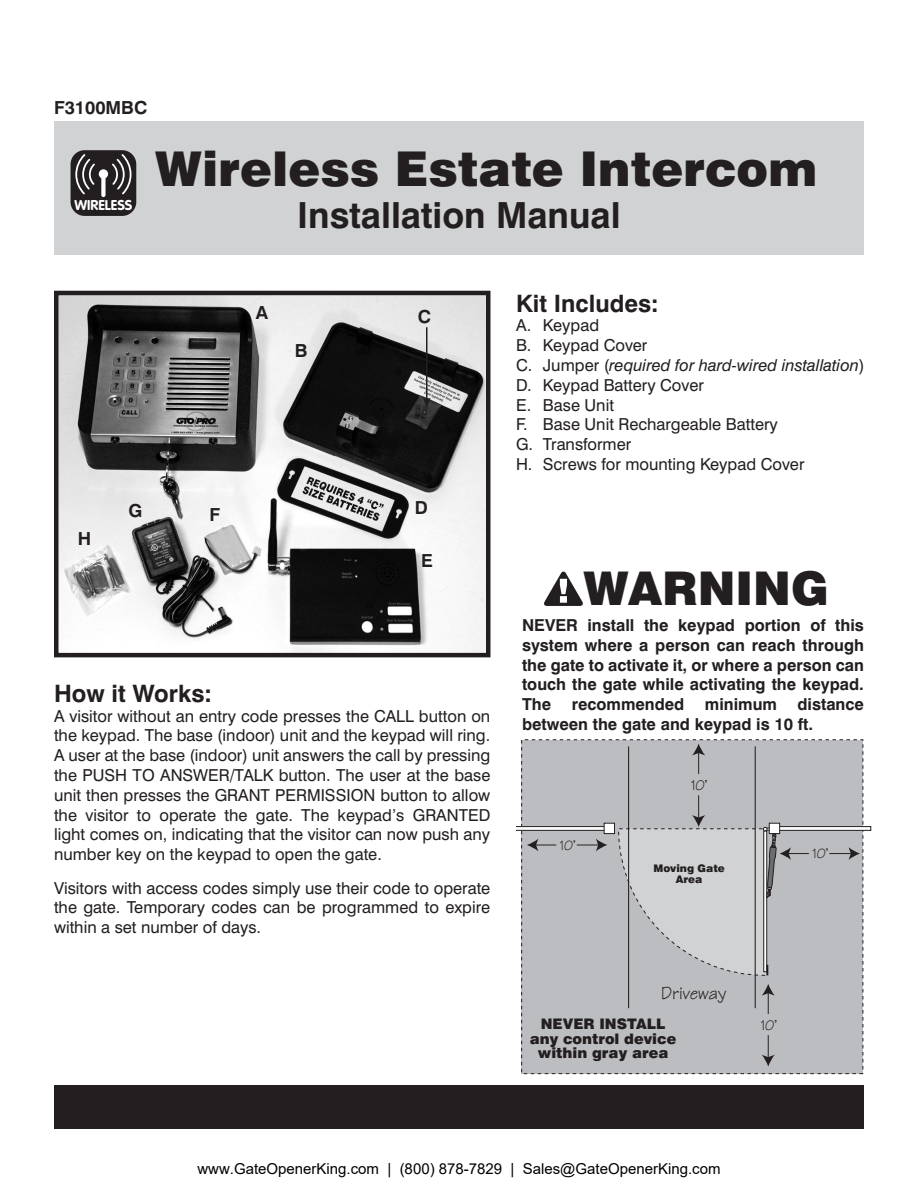
<style>
.page{position:relative;width:918px;height:1188px;background:#fff}
.page>*{position:absolute;margin:0;border:0;box-sizing:border-box;transform-origin:0 0}
.t1{font:900 48px "Swiss 721 BT";color:#231f20}
.t2{font:900 46.5px "Swiss 721 BT";color:#231f20}
.t3{font:700 36px "Swiss 721 BT";color:#231f20}
.t4{font:700 24px "Swiss 721 BT";color:#231f20}
.t5{font:18.75px "Technical";color:#231f20}
.t6{font:700 18px "Swiss 721 BT";color:#231f20}
.t7{font:16.5px/19.8px "Swiss 721 BT";color:#231f20;text-align:justify}
.t8{font:700 16.5px/19.8px "Swiss 721 BT";color:#231f20;text-align:justify}
.t9{font:italic 16.5px "Swiss 721 BT";color:#231f20}
.t10{font:15px "Arial";color:#000}
.t11{font:15px "Technical";color:#231f20}
.t12{font:14.85px "Technical";color:#231f20}
.t13{font:900 14.55px/14.5px "Swiss 721 BT";color:#231f20;text-align:center}
.t14{font:14.55px "Technical";color:#231f20}
.t15{font:700 14.1px "VAG Rounded";color:#fff}
.t16{font:900 10.5px/11.4px "Swiss 721 BT";color:#231f20;text-align:center}
.s1{font-style:normal}
</style>
<div class="page">
<div style="left:522px;top:740px;width:341px;height:334px;background:#bcbdc0"></div>
<div style="left:521px;top:739px;width:342px;height:335px;border:1px dashed #231f20"></div>
<hr style="left:777px;top:827px;width:94px;height:3px;background:#fff">
<div style="left:777px;top:826px;width:94px;height:5px;border:1px solid #231f20"></div>
<hr style="left:755px;top:746px;width:1px;height:262px;background:#231f20">
<svg style="left:516px;top:826px;width:88px;height:5px"></svg>
<div style="left:604px;top:823px;width:11px;height:11px;background:#fff"></div>
<div style="left:604px;top:823px;width:11px;height:11px;border:1px solid #231f20"></div>
<hr style="left:628px;top:746px;width:1px;height:262px;background:#231f20">
<svg style="left:829px;top:847px;width:31px;height:13px"></svg>
<svg style="left:577px;top:839px;width:30px;height:12px"></svg>
<svg style="left:527px;top:839px;width:29px;height:12px"></svg>
<svg style="left:762px;top:1035px;width:13px;height:31px"></svg>
<svg style="left:762px;top:984px;width:13px;height:30px"></svg>
<svg style="left:692px;top:744px;width:13px;height:30px"></svg>
<svg style="left:618px;top:795px;width:191px;height:181px"></svg>
<div style="left:54px;top:122px;width:810px;height:133px;background:#d1d2d4"></div>
<svg style="left:544px;top:571px;width:39px;height:35px"></svg>
<div style="left:71px;top:150px;width:65px;height:66px;background:#231f20;border-radius:14px"></div>
<svg style="left:74px;top:152px;width:58px;height:45px"></svg>
<img style="left:59px;top:296px;width:426px;height:356px">
<div style="left:54px;top:291px;width:436px;height:366px;border:4px solid #231f20"></div>
<hr style="left:426px;top:327px;width:2px;height:73px;background:#231f20">
<svg style="left:423px;top:398px;width:8px;height:10px"></svg>
<div style="left:54px;top:1085px;width:810px;height:43px;background:#231f20"></div>
<p class="t6" style="left:54px;top:96px;width:95px">F3100MBC</p>
<p class="t15" style="left:75px;top:197px;width:59px">WIRELESS</p>
<p class="t1" style="left:155px;top:140px;width:664px">Wireless Estate Intercom</p>
<p class="t3" style="left:297px;top:194px;width:325px">Installation Manual</p>
<p class="t6" style="left:256px;top:302px;width:14px">A</p>
<p class="t6" style="left:418px;top:306px;width:15px">C</p>
<p class="t6" style="left:295px;top:339px;width:14px">B</p>
<p class="t4" style="left:516px;top:288px;width:144px">Kit Includes:</p>
<p class="t7" style="left:516px;top:315px;width:85px">A. Keypad</p>
<p class="t7" style="left:516px;top:335px;width:133px">B. Keypad Cover</p>
<p class="t9" style="left:516px;top:355px;width:350px"><span class="s1">C. Jumper (</span>required for hard-wired installation<span class="s1">)</span></p>
<p class="t7" style="left:516px;top:375px;width:190px">D. Keypad Battery Cover</p>
<p class="t7" style="left:516px;top:395px;width:99px">E. Base Unit</p>
<p class="t7" style="left:516px;top:414px;width:263px">F. Base Unit Rechargeable Battery</p>
<p class="t7" style="left:516px;top:434px;width:117px">G. Transformer</p>
<p class="t7" style="left:516px;top:454px;width:290px">H. Screws for mounting Keypad Cover</p>
<p class="t6" style="left:78px;top:528px;width:15px">H</p>
<p class="t6" style="left:129px;top:499px;width:15px">G</p>
<p class="t6" style="left:210px;top:504px;width:12px">F</p>
<p class="t6" style="left:415px;top:497px;width:15px">D</p>
<p class="t6" style="left:421px;top:550px;width:13px">E</p>
<p class="t4" style="left:54px;top:679px;width:159px">How it Works:</p>
<p class="t7" style="left:54px;top:706px;width:438px">A visitor without an entry code presses the CALL button on the keypad. The base (indoor) unit and the keypad will ring.<br>A user at the base (indoor) unit answers the call by pressing the PUSH TO ANSWER/TALK button. The user at the base unit then presses the GRANT PERMISSION button to allow the visitor to operate the gate. The keypad’s GRANTED light comes on, indicating that the visitor can now push any number key on the keypad to open the gate.</p>
<p class="t7" style="left:54px;top:878px;width:438px">Visitors with access codes simply use their code to operate the gate. Temporary codes can be programmed to expire within a set number of days.</p>
<p class="t2" style="left:583px;top:560px;width:247px">WARNING</p>
<p class="t8" style="left:522px;top:615px;width:343px">NEVER install the keypad portion of this system where a person can reach through the gate to activate it, or where a person can touch the gate while activating the keypad.<br>The recommended minimum distance between the gate and keypad is 10 ft.</p>
<p class="t14" style="left:560px;top:836px;width:17px">10'</p>
<p class="t11" style="left:691px;top:776px;width:18px">10'</p>
<p class="t16" style="left:653px;top:863px;width:73px">Moving Gate<br>Area</p>
<p class="t14" style="left:812px;top:844px;width:17px">10'</p>
<p class="t5" style="left:661px;top:982px;width:67px">Driveway</p>
<p class="t13" style="left:530px;top:1017px;width:148px">NEVER INSTALL any control device within gray area</p>
<p class="t12" style="left:761px;top:1016px;width:18px">10'</p>
<p class="t10" style="left:197px;top:1159px;width:525px">www.GateOpenerKing.com | (800) 878-7829 | Sales@GateOpenerKing.com</p>
</div>
